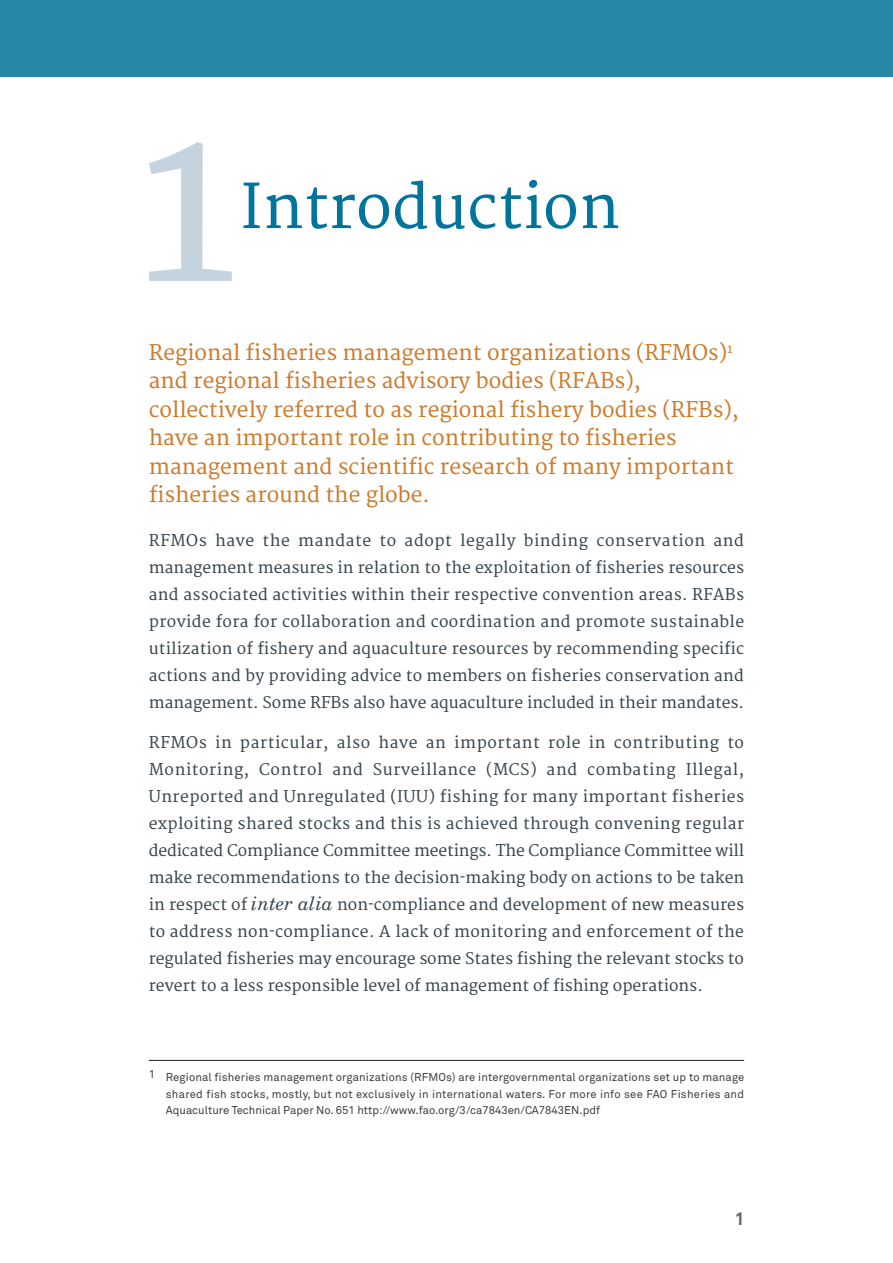
<style>
.page{position:relative;width:893px;height:1263px;background:#fff}
.page>*{position:absolute;margin:0;border:0;box-sizing:border-box;transform-origin:0 0}
.t1{font:225px "Merriweather";color:#c4d3dd}
.t2{font:60px "Merriweather";color:#00749c}
.t3{font:21px/28.5px "Merriweather";color:#cd7b2c}
.t4{font:700 18px "Akkurat";color:#636366}
.t5{font:15.75px/27px "Merriweather";color:#38454d;text-align:justify}
.t6{font:11.25px/16.5px "Akkurat";color:#3e3e3f;text-align:justify}
.s1{font-family:"New Century Schlbk";font-style:italic;font-size:18.9px}
</style>
<div class="page">
<div style="left:0;top:0;width:893px;height:77px;background:#2787a6"></div>
<hr style="left:149px;top:1060px;width:595px;height:1px;background:#231f20">
<h1 class="t1" style="left:136px;top:70px;width:104px">1</h1>
<h2 class="t2" style="left:240px;top:172px;width:381px">Introduction</h2>
<p class="t3" style="left:149px;top:339px;width:591px">Regional fisheries management organizations (RFMOs)<sup>1 </sup>and regional fisheries advisory bodies (RFABs), collectively referred to as regional fishery bodies (RFBs), have an important role in contributing to fisheries management and scientific research of many important fisheries around the globe.</p>
<p class="t5" style="left:149px;top:528px;width:597px">RFMOs have the mandate to adopt legally binding conservation and management measures in relation to the exploitation of fisheries resources and associated activities within their respective convention areas. RFABs provide fora for collaboration and coordination and promote sustainable utilization of fishery and aquaculture resources by recommending specific actions and by providing advice to members on fisheries conservation and management. Some RFBs also have aquaculture included in their mandates.</p>
<p class="t5" style="left:149px;top:730px;width:597px">RFMOs in particular, also have an important role in contributing to Monitoring, Control and Surveillance (MCS) and combating Illegal, Unreported and Unregulated (IUU) fishing for many important fisheries exploiting shared stocks and this is achieved through convening regular dedicated Compliance Committee meetings. The Compliance Committee will make recommendations to the decision-making body on actions to be taken in respect of <span class="s1">inter alia</span> non-compliance and development of new measures to address non-compliance. A lack of monitoring and enforcement of the regulated fisheries may encourage some States fishing the relevant stocks to revert to a less responsible level of management of fishing operations.</p>
<p class="t6" style="left:166px;top:1069px;width:580px;text-indent:-17px">1 Regional fisheries management organizations (RFMOs) are intergovernmental organizations set up to manage shared fish stocks, mostly, but not exclusively in international waters. For more info see FAO Fisheries and Aquaculture Technical Paper No. 651 http://www.fao.org/3/ca7843en/CA7843EN.pdf</p>
<p class="t4" style="left:734px;top:1207px;width:12px">1</p>
</div>
